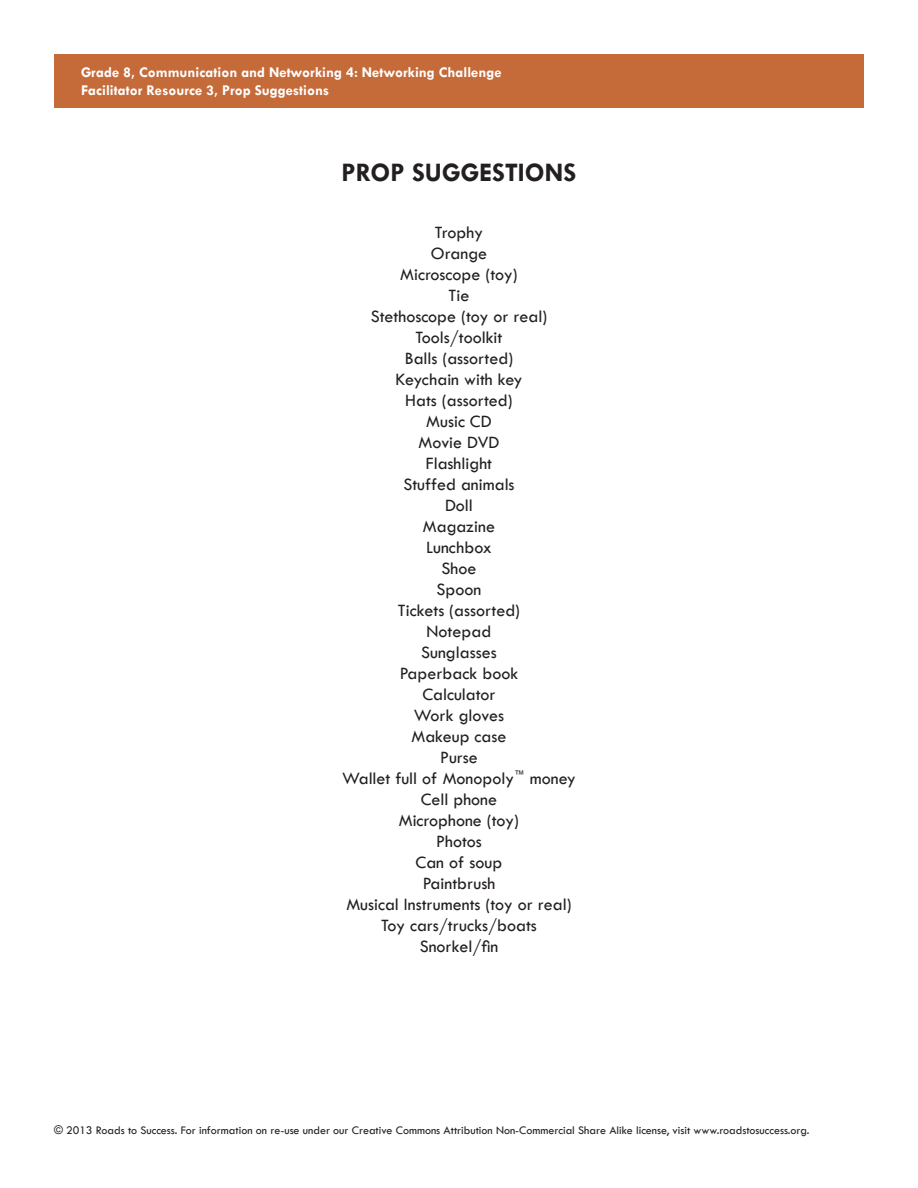
<style>
.page{position:relative;width:918px;height:1188px;background:#fff}
.page>*{position:absolute;margin:0;border:0;box-sizing:border-box;transform-origin:0 0}
.SHFR_Title{font:700 27px "Tw Cen";color:#231f20}
.SHFR_Text{font:500 18px "Tw Cen";color:#231f20}
.t1{font:700 15px "Tw Cen";color:#fff}
.t2{font:500 12px "Tw Cen";color:#231f20}
</style>
<div class="page">
<div style="left:54px;top:54px;width:810px;height:54px;background:#c56a39"></div>
<p class="t1" style="left:81px;top:63px;width:422px">Grade 8, Communication and Networking 4: Networking Challenge</p>
<p class="t1" style="left:81px;top:81px;width:250px">Facilitator Resource 3, Prop Suggestions</p>
<p class="SHFR_Title" style="left:342px;top:156px;width:236px">PROP SUGGESTIONS</p>
<p class="SHFR_Text" style="left:435px;top:221px;width:50px">Trophy</p>
<p class="SHFR_Text" style="left:431px;top:242px;width:58px">Orange</p>
<p class="SHFR_Text" style="left:400px;top:263px;width:119px">Microscope (toy)</p>
<p class="SHFR_Text" style="left:449px;top:284px;width:22px">Tie</p>
<p class="SHFR_Text" style="left:371px;top:305px;width:178px">Stethoscope (toy or real)</p>
<p class="SHFR_Text" style="left:416px;top:326px;width:88px">Tools/toolkit</p>
<p class="SHFR_Text" style="left:405px;top:347px;width:110px">Balls (assorted)</p>
<p class="SHFR_Text" style="left:395px;top:368px;width:129px">Keychain with key</p>
<p class="SHFR_Text" style="left:405px;top:389px;width:109px">Hats (assorted)</p>
<p class="SHFR_Text" style="left:426px;top:410px;width:67px">Music CD</p>
<p class="SHFR_Text" style="left:419px;top:431px;width:82px">Movie DVD</p>
<p class="SHFR_Text" style="left:426px;top:452px;width:68px">Flashlight</p>
<p class="SHFR_Text" style="left:403px;top:473px;width:113px">Stuffed animals</p>
<p class="SHFR_Text" style="left:445px;top:494px;width:29px">Doll</p>
<p class="SHFR_Text" style="left:423px;top:515px;width:74px">Magazine</p>
<p class="SHFR_Text" style="left:426px;top:536px;width:67px">Lunchbox</p>
<p class="SHFR_Text" style="left:442px;top:557px;width:36px">Shoe</p>
<p class="SHFR_Text" style="left:437px;top:578px;width:46px">Spoon</p>
<p class="SHFR_Text" style="left:398px;top:599px;width:124px">Tickets (assorted)</p>
<p class="SHFR_Text" style="left:427px;top:620px;width:66px">Notepad</p>
<p class="SHFR_Text" style="left:421px;top:641px;width:77px">Sunglasses</p>
<p class="SHFR_Text" style="left:400px;top:662px;width:120px">Paperback book</p>
<p class="SHFR_Text" style="left:422px;top:683px;width:75px">Calculator</p>
<p class="SHFR_Text" style="left:414px;top:704px;width:92px">Work gloves</p>
<p class="SHFR_Text" style="left:412px;top:725px;width:96px">Makeup case</p>
<p class="SHFR_Text" style="left:440px;top:746px;width:39px">Purse</p>
<p class="SHFR_Text" style="left:342px;top:767px;width:235px">Wallet full of Monopoly<sup>™</sup> money</p>
<p class="SHFR_Text" style="left:421px;top:788px;width:78px">Cell phone</p>
<p class="SHFR_Text" style="left:399px;top:809px;width:122px">Microphone (toy)</p>
<p class="SHFR_Text" style="left:436px;top:830px;width:47px">Photos</p>
<p class="SHFR_Text" style="left:416px;top:851px;width:88px">Can of soup</p>
<p class="SHFR_Text" style="left:423px;top:872px;width:74px">Paintbrush</p>
<p class="SHFR_Text" style="left:346px;top:893px;width:227px">Musical Instruments (toy or real)</p>
<p class="SHFR_Text" style="left:381px;top:914px;width:157px">Toy cars/trucks/boats</p>
<p class="SHFR_Text" style="left:420px;top:935px;width:80px">Snorkel/fin</p>
<p class="t2" style="left:54px;top:1123px;width:757px">© 2013 Roads to Success. For information on re-use under our Creative Commons Attribution Non-Commercial Share Alike license, visit www.roadstosuccess.org.</p>
</div>
